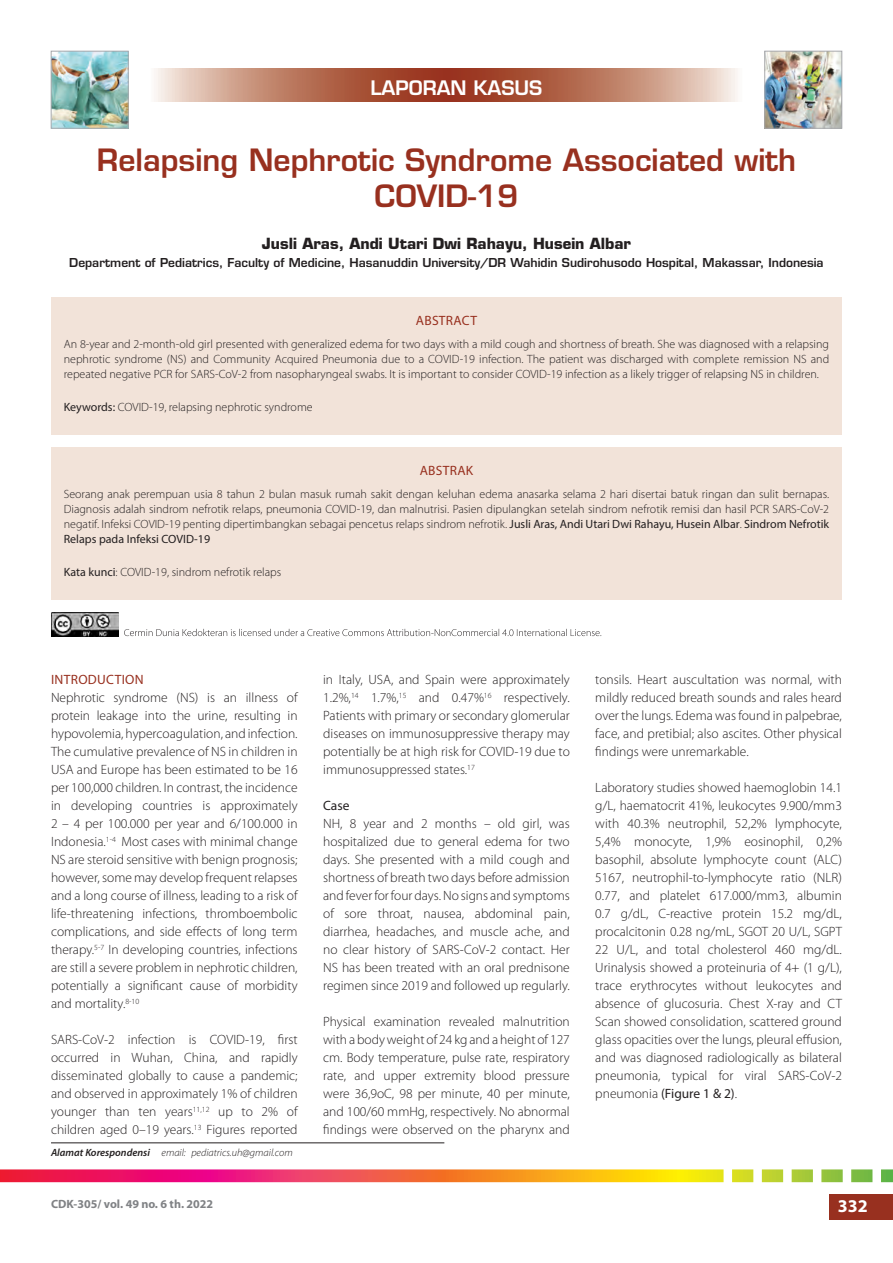
<style>
.page{position:relative;width:893px;height:1263px;background:#fff}
.page>*{position:absolute;margin:0;border:0;box-sizing:border-box;transform-origin:0 0}
.Eurostile_-_H1{font:600 30px/36px "Eurostile LT Std";color:#98301f;text-align:center}
.t1{font:600 19.5px "Eurostile LT Std";color:#fff}
.t2{font:700 18px "Myriad Pro";color:#fff}
.Eurostile_-_H2{font:700 15px "Eurostile LT Std";color:#231f20}
.MP_default{font:300 13.5px/18px "Myriad Pro";color:#231f20;text-align:justify}
.MP_abstrak_H1___colo{font:13.5px "Myriad Pro";letter-spacing:.02em;color:#98301f}
.MP_H1___color{font:13.5px "Myriad Pro";letter-spacing:.02em;color:#98301f}
.MP_H2{font:13.5px "Myriad Pro";color:#231f20}
.MP_abstrak_default{font:300 12px/15px "Myriad Pro";color:#231f20;text-align:justify}
.Eurostile_-_H3_BR{font:600 12px "Eurostile LT Std";color:#231f20}
.t3{font:700 12px "Myriad Pro";color:#808285}
.t4{font:italic 600 10.5px "Myriad Pro";color:#231f20}
.Korespondensi_H2{font:italic 300 10.5px "Myriad Pro";color:#231f20}
.s1{font-weight:400}
.s2{font-weight:300}
</style>
<div class="page">
<div style="left:829px;top:1194px;width:64px;height:26px;background:#98301f"></div>
<svg style="left:0;top:1169px;width:893px;height:13px;background:#e87c50"></svg>
<hr style="left:51px;top:1142px;width:393px;height:1px;background:#231f20">
<img style="left:767px;top:53px;width:73px;height:73px">
<div style="left:765px;top:51px;width:77px;height:77px;border:1px solid #a8a9ad"></div>
<img style="left:53px;top:53px;width:73px;height:73px">
<div style="left:51px;top:51px;width:77px;height:77px;border:1px solid #a8a9ad"></div>
<svg style="left:154px;top:68px;width:292px;height:34px;background:#bd7e68"></svg>
<svg style="left:446px;top:68px;width:292px;height:34px;background:#bd7c67"></svg>
<div style="left:51px;top:297px;width:791px;height:138px;background:#f2e3d9"></div>
<div style="left:51px;top:448px;width:791px;height:152px;background:#f2e3d9"></div>
<svg style="left:124px;top:629px;width:477px;height:7px"></svg>
<img style="left:51px;top:612px;width:68px;height:24px">
<h2 class="t1" style="left:371px;top:76px;width:173px">LAPORAN KASUS</h2>
<p class="Eurostile_-_H1" style="left:97px;top:142px;width:701px">Relapsing Nephrotic Syndrome Associated with<br>COVID-19</p>
<p class="Eurostile_-_H2" style="left:262px;top:234px;width:371px">Jusli Aras, Andi Utari Dwi Rahayu, Husein Albar</p>
<p class="Eurostile_-_H3_BR" style="left:69px;top:255px;width:756px">Department of Pediatrics, Faculty of Medicine, Hasanuddin University/DR Wahidin Sudirohusodo Hospital, Makassar, Indonesia</p>
<p class="MP_abstrak_H1___colo" style="left:416px;top:312px;width:63px">ABSTRACT</p>
<p class="MP_abstrak_default" style="left:64px;top:337px;width:767px">An 8-year and 2-month-old girl presented with generalized edema for two days with a mild cough and shortness of breath. She was diagnosed with a relapsing nephrotic syndrome (NS) and Community Acquired Pneumonia due to a COVID-19 infection. The patient was discharged with complete remission NS and repeated negative PCR for SARS-CoV-2 from nasopharyngeal swabs. It is important to consider COVID-19 infection as a likely trigger of relapsing NS in children.</p>
<p class="MP_abstrak_default" style="left:64px;top:400px;width:250px"><span class="s1">Keywords:</span> COVID-19, relapsing nephrotic syndrome</p>
<p class="MP_abstrak_H1___colo" style="left:420px;top:462px;width:55px">ABSTRAK</p>
<p class="MP_abstrak_default" style="left:64px;top:487px;width:767px">Seorang anak perempuan usia 8 tahun 2 bulan masuk rumah sakit dengan keluhan edema anasarka selama 2 hari disertai batuk ringan dan sulit bernapas.<br>Diagnosis adalah sindrom nefrotik relaps, pneumonia COVID-19, dan malnutrisi. Pasien dipulangkan setelah sindrom nefrotik remisi dan hasil PCR SARS-CoV-2 negatif. Infeksi COVID-19 penting dipertimbangkan sebagai pencetus relaps sindrom nefrotik. <span class="s1">Jusli Aras, Andi Utari Dwi Rahayu, Husein Albar</span>. <span class="s1">Sindrom Nefrotik Relaps pada Infeksi COVID-19</span></p>
<p class="MP_abstrak_default" style="left:64px;top:565px;width:219px"><span class="s1">Kata kunci</span>: COVID-19, sindrom nefrotik relaps</p>
<p class="MP_H1___color" style="left:51px;top:671px;width:94px">INTRODUCTION</p>
<p class="MP_default" style="left:51px;top:689px;width:248px">Nephrotic syndrome (NS) is an illness of protein leakage into the urine, resulting in hypovolemia, hypercoagulation, and infection.<br>The cumulative prevalence of NS in children in USA and Europe has been estimated to be 16 per 100,000 children. In contrast, the incidence in developing countries is approximately 2 – 4 per 100.000 per year and 6/100.000 in Indonesia.<sup>1-4</sup> Most cases with minimal change NS are steroid sensitive with benign prognosis; however, some may develop frequent relapses and a long course of illness, leading to a risk of life-threatening infections, thromboembolic complications, and side effects of long term therapy.<sup>5-7</sup> In developing countries, infections are still a severe problem in nephrotic children, potentially a significant cause of morbidity and mortality.<sup>8-10</sup></p>
<p class="MP_default" style="left:51px;top:1031px;width:248px">SARS-CoV-2 infection is COVID-19, first occurred in Wuhan, China, and rapidly disseminated globally to cause a pandemic; and observed in approximately 1% of children younger than ten years<sup>11,12</sup> up to 2% of children aged 0–19 years.<sup>13</sup> Figures reported</p>
<p class="Korespondensi_H2" style="left:191px;top:1146px;width:103px">pediatrics.uh@gmail.com</p>
<p class="t4" style="left:51px;top:1145px;width:136px">Alamat Korespondensi <span class="s2">email:</span></p>
<p class="MP_default" style="left:323px;top:671px;width:248px">in Italy, USA, and Spain were approximately 1.2%,<sup>14</sup> 1.7%,<sup>15</sup> and 0.47%<sup>16</sup> respectively.<br>Patients with primary or secondary glomerular diseases on immunosuppressive therapy may potentially be at high risk for COVID-19 due to immunosuppressed states.<sup>17</sup></p>
<p class="MP_H2" style="left:323px;top:797px;width:28px">Case</p>
<p class="MP_default" style="left:323px;top:815px;width:248px">NH, 8 year and 2 months – old girl, was hospitalized due to general edema for two days. She presented with a mild cough and shortness of breath two days before admission and fever for four days. No signs and symptoms of sore throat, nausea, abdominal pain, diarrhea, headaches, and muscle ache, and no clear history of SARS-CoV-2 contact. Her NS has been treated with an oral prednisone regimen since 2019 and followed up regularly.</p>
<p class="MP_default" style="left:323px;top:1013px;width:248px">Physical examination revealed malnutrition with a body weight of 24 kg and a height of 127 cm. Body temperature, pulse rate, respiratory rate, and upper extremity blood pressure were 36,9oC, 98 per minute, 40 per minute, and 100/60 mmHg, respectively. No abnormal findings were observed on the pharynx and</p>
<p class="MP_default" style="left:595px;top:671px;width:248px">tonsils. Heart auscultation was normal, with mildly reduced breath sounds and rales heard over the lungs. Edema was found in palpebrae, face, and pretibial; also ascites. Other physical findings were unremarkable.</p>
<p class="MP_default" style="left:595px;top:779px;width:248px">Laboratory studies showed haemoglobin 14.1 g/L, haematocrit 41%, leukocytes 9.900/mm3 with 40.3% neutrophil, 52,2% lymphocyte, 5,4% monocyte, 1,9% eosinophil, 0,2% basophil, absolute lymphocyte count (ALC)<br>5167, neutrophil-to-lymphocyte ratio (NLR)<br>0.77, and platelet 617.000/mm3, albumin 0.7 g/dL, C-reactive protein 15.2 mg/dL, procalcitonin 0.28 ng/mL, SGOT 20 U/L, SGPT 22 U/L, and total cholesterol 460 mg/dL.<br>Urinalysis showed a proteinuria of 4+ (1 g/L), trace erythrocytes without leukocytes and absence of glucosuria. Chest X-ray and CT Scan showed consolidation, scattered ground glass opacities over the lungs, pleural effusion, and was diagnosed radiologically as bilateral pneumonia, typical for viral SARS-CoV-2 pneumonia <span class="s1">(Figure 1 &amp; 2)</span>.</p>
<p class="t3" style="left:51px;top:1197px;width:164px">CDK-305/ vol. 49 no. 6 th. 2022</p>
<h3 class="t2" style="left:838px;top:1196px;width:31px">332</h3>
</div>
